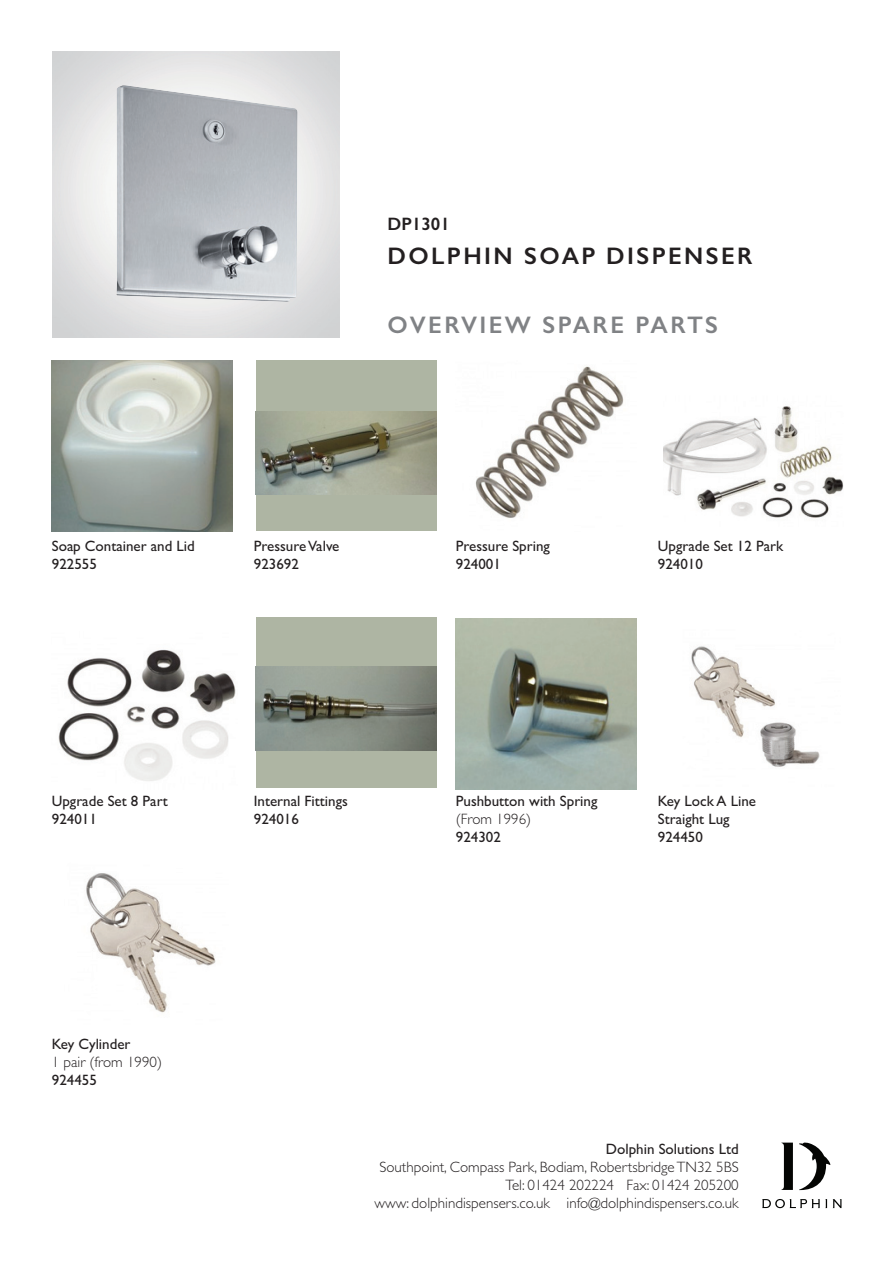
<style>
.page{position:relative;width:893px;height:1263px;background:#fff}
.page>*{position:absolute;margin:0;border:0;box-sizing:border-box;transform-origin:0 0}
.t1{font:600 24px "Gill Sans";letter-spacing:.1em;color:#231f20}
.t2{font:600 24px "Gill Sans";letter-spacing:.1em;color:#808285}
.t3{font:600 18px "Gill Sans";color:#231f20}
.t4{font:15px/18px "Gill Sans";color:#231f20}
.t5{font:300 15px/18px "Gill Sans";color:#231f20;text-align:right}
</style>
<div class="page">
<svg style="left:762px;top:1199px;width:79px;height:9px"></svg>
<svg style="left:781px;top:1143px;width:49px;height:47px"></svg>
<img style="left:116px;top:85px;width:182px;height:217px">
<img style="left:52px;top:361px;width:181px;height:171px">
<img style="left:475px;top:366px;width:149px;height:152px">
<img style="left:663px;top:406px;width:181px;height:112px">
<div style="left:256px;top:360px;width:181px;height:171px;background:#aeb5a3"></div>
<img style="left:256px;top:411px;width:181px;height:84px">
<img style="left:58px;top:649px;width:178px;height:132px">
<img style="left:455px;top:618px;width:181px;height:171px">
<img style="left:691px;top:646px;width:129px;height:121px">
<div style="left:256px;top:617px;width:181px;height:171px;background:#aeb5a3"></div>
<img style="left:256px;top:667px;width:181px;height:83px">
<img style="left:86px;top:873px;width:130px;height:140px">
<p class="t3" style="left:387px;top:213px;width:64px">DP1301</p>
<h1 class="t1" style="left:387px;top:242px;width:367px">DOLPHIN SOAP DISPENSER</h1>
<h1 class="t2" style="left:387px;top:311px;width:332px">OVERVIEW SPARE PARTS</h1>
<p class="t4" style="left:52px;top:538px;width:144px">Soap Container and Lid<br>922555</p>
<p class="t4" style="left:254px;top:538px;width:87px">Pressure Valve<br>923692</p>
<p class="t4" style="left:456px;top:538px;width:96px">Pressure Spring<br>924001</p>
<p class="t4" style="left:658px;top:538px;width:127px">Upgrade Set 12 Park<br>924010</p>
<p class="t4" style="left:52px;top:793px;width:118px">Upgrade Set 8 Part<br>924011</p>
<p class="t4" style="left:254px;top:793px;width:96px">Internal Fittings<br>924016</p>
<p class="t4" style="left:456px;top:793px;width:143px">Pushbutton with Spring</p>
<p class="t5" style="left:456px;top:811px;width:77px">(From 1996)</p>
<p class="t4" style="left:456px;top:829px;width:46px">924302</p>
<p class="t4" style="left:658px;top:793px;width:100px">Key Lock A Line<br>Straight Lug<br>924450</p>
<p class="t4" style="left:52px;top:1036px;width:80px">Key Cylinder</p>
<p class="t5" style="left:52px;top:1054px;width:112px">1 pair (from 1990)</p>
<p class="t4" style="left:52px;top:1072px;width:46px">924455</p>
<p class="t4" style="left:606px;top:1142px;width:134px">Dolphin Solutions Ltd</p>
<p class="t5" style="left:374px;top:1160px;width:366px">Southpoint, Compass Park, Bodiam, Robertsbridge TN32 5BS<br>Tel: 01424 202224 Fax: 01424 205200<br>www: dolphindispensers.co.uk info@dolphindispensers.co.uk</p>
</div>
